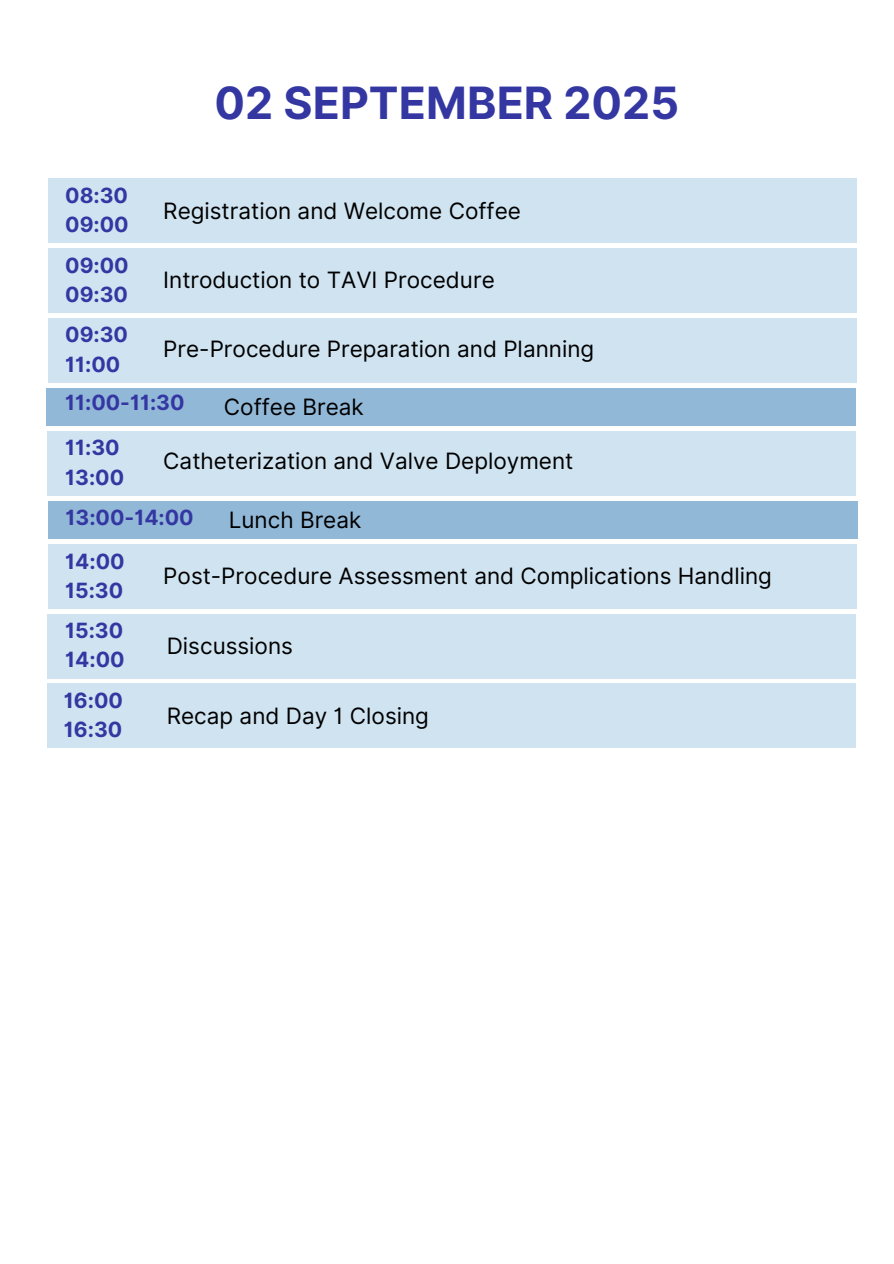
<style>
.page{position:relative;width:894px;height:1264px;background:#fff}
.page>*{position:absolute;margin:0;border:0;box-sizing:border-box;transform-origin:0 0}
.t1{font:700 44.55px "Inter";color:#3437a2}
.t2{font:22.5px "Inter";color:#000}
.t3{font:700 21px/29.2px "Inter";color:#3437a2}
</style>
<div class="page">
<div style="left:48px;top:178px;width:808px;height:65px;background:#cfe3f0"></div>
<div style="left:47px;top:388px;width:808px;height:37px;background:#92b8d8"></div>
<div style="left:48px;top:248px;width:808px;height:64px;background:#cfe3f0"></div>
<div style="left:48px;top:318px;width:808px;height:64px;background:#cfe3f0"></div>
<div style="left:47px;top:431px;width:808px;height:64px;background:#cfe3f0"></div>
<div style="left:47px;top:614px;width:808px;height:64px;background:#cfe3f0"></div>
<div style="left:48px;top:544px;width:808px;height:64px;background:#cfe3f0"></div>
<div style="left:48px;top:501px;width:809px;height:37px;background:#92b8d8"></div>
<div style="left:47px;top:683px;width:808px;height:65px;background:#cfe3f0"></div>
<h2 class="t3" style="left:65px;top:180px;width:65px">08:30<br>09:00</h2>
<p class="t3" style="left:65px;top:250px;width:65px">09:00<br>09:30</p>
<p class="t1" style="left:214px;top:76px;width:466px">02 SEPTEMBER 2025</p>
<h1 class="t2" style="left:163px;top:197px;width:359px">Registration and Welcome Coffee</h1>
<h2 class="t2" style="left:163px;top:266px;width:333px">Introduction to TAVI Procedure</h2>
<p class="t3" style="left:65px;top:320px;width:64px">09:30<br>11:00</p>
<h2 class="t2" style="left:163px;top:335px;width:432px">Pre-Procedure Preparation and Planning</h2>
<p class="t3" style="left:65px;top:387px;width:121px">11:00-11:30</p>
<h2 class="t2" style="left:224px;top:393px;width:141px">Coffee Break</h2>
<p class="t3" style="left:65px;top:433px;width:60px">11:30<br>13:00</p>
<h2 class="t2" style="left:163px;top:448px;width:411px">Catheterization and Valve Deployment</h2>
<p class="t3" style="left:65px;top:503px;width:130px">13:00-14:00</p>
<h2 class="t2" style="left:229px;top:506px;width:134px">Lunch Break</h2>
<p class="t3" style="left:65px;top:546px;width:61px">14:00<br>15:30</p>
<p class="t3" style="left:65px;top:616px;width:61px">15:30<br>14:00</p>
<p class="t3" style="left:64px;top:685px;width:60px">16:00<br>16:30</p>
<h2 class="t2" style="left:163px;top:562px;width:610px">Post-Procedure Assessment and Complications Handling</h2>
<h2 class="t2" style="left:167px;top:632px;width:128px">Discussions</h2>
<h2 class="t2" style="left:167px;top:702px;width:264px">Recap and Day 1 Closing</h2>
</div>
